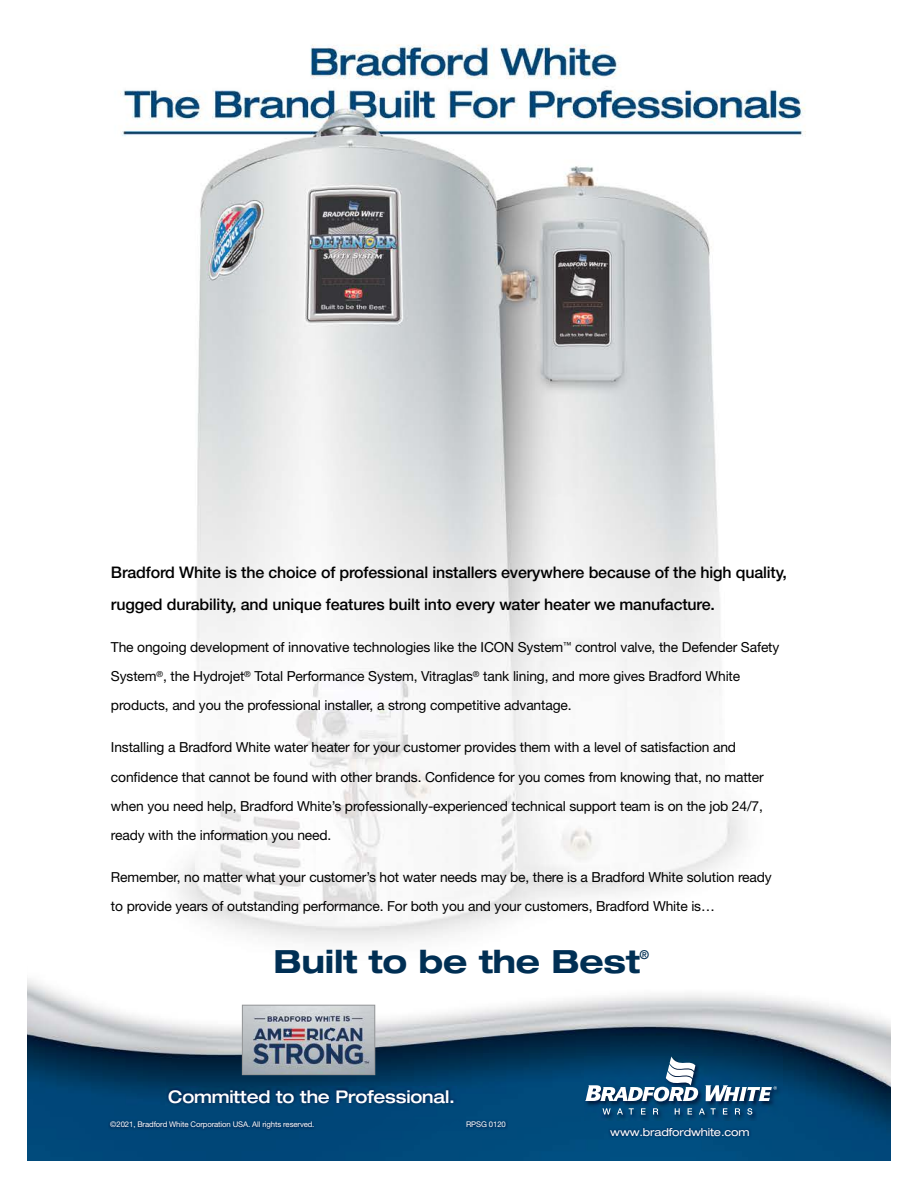
<style>
.page{position:relative;width:918px;height:1188px;background:#fff}
.page>*{position:absolute;margin:0;border:0;box-sizing:border-box;transform-origin:0 0}
.t1{font:700 expanded 31.95px "Helvetica Neue";letter-spacing:-.01em;color:#002f54}
.t2{font:500 expanded 17.4px "Helvetica Neue";letter-spacing:-.01em;color:#fff;scale:.95 1}
.t3{font:500 16.05px/32px "Helvetica Neue";letter-spacing:-.01em;color:#000}
.t4{font:13.8px/29.1px "Helvetica Neue";letter-spacing:-.01em;color:#000}
.t5{font:500 expanded 12.15px "Helvetica Neue";color:#002f54}
.t6{font:expanded 10.95px "Helvetica Neue";letter-spacing:-.015em;color:#fff}
.t7{font:7.8px "Helvetica Neue";letter-spacing:-.015em;color:#fff}
</style>
<div class="page">
<img style="left:27px;top:44px;width:864px;height:1117px">
<img style="left:584px;top:1056px;width:198px;height:64px">
<svg style="left:585px;top:1057px;width:113px;height:44px"></svg>
<svg style="left:705px;top:1085px;width:72px;height:16px"></svg>
<svg style="left:603px;top:1108px;width:8px;height:7px"></svg>
<svg style="left:617px;top:1108px;width:6px;height:7px"></svg>
<svg style="left:629px;top:1108px;width:5px;height:7px"></svg>
<svg style="left:641px;top:1108px;width:5px;height:7px"></svg>
<svg style="left:653px;top:1108px;width:5px;height:7px"></svg>
<svg style="left:675px;top:1108px;width:5px;height:7px"></svg>
<svg style="left:688px;top:1108px;width:4px;height:7px"></svg>
<svg style="left:699px;top:1108px;width:6px;height:7px"></svg>
<svg style="left:711px;top:1108px;width:5px;height:7px"></svg>
<svg style="left:723px;top:1108px;width:4px;height:7px"></svg>
<svg style="left:735px;top:1108px;width:5px;height:7px"></svg>
<svg style="left:747px;top:1108px;width:5px;height:7px"></svg>
<img style="left:608px;top:1126px;width:143px;height:13px">
<img style="left:166px;top:1087px;width:290px;height:19px">
<img style="left:108px;top:1120px;width:400px;height:11px">
<img style="left:244px;top:1007px;width:129px;height:66px">
<div style="left:242px;top:1005px;width:133px;height:70px;border:1px solid #939597"></div>
<p class="t3" style="left:111px;top:556px;width:677px">Bradford White is the choice of professional installers everywhere because of the high quality, rugged durability, and unique features built into every water heater we manufacture.</p>
<p class="t4" style="left:111px;top:632px;width:670px">The ongoing development of innovative technologies like the ICON System<sup>™</sup> control valve, the Defender Safety<br>System<sup>®</sup>, the Hydrojet<sup>®</sup> Total Performance System, Vitraglas<sup>®</sup> tank lining, and more gives Bradford White products, and you the professional installer, a strong competitive advantage.</p>
<p class="t4" style="left:111px;top:733px;width:654px">Installing a Bradford White water heater for your customer provides them with a level of satisfaction and confidence that cannot be found with other brands. Confidence for you comes from knowing that, no matter when you need help, Bradford White’s professionally-experienced technical support team is on the job 24/7, ready with the information you need.</p>
<p class="t4" style="left:111px;top:862px;width:662px">Remember, no matter what your customer’s hot water needs may be, there is a Bradford White solution ready to provide years of outstanding performance. For both you and your customers, Bradford White is…</p>
<h1 class="t1" style="left:273px;top:941px;width:368px">Built to be the Best</h1>
<p class="t5" style="left:640px;top:947px;width:11px">®</p>
<p class="t2" style="left:168px;top:1086px;width:304px">Committed to the Professional.</p>
<p class="t7" style="left:110px;top:1120px;width:206px">©2021, Bradford White Corporation USA. All rights reserved.</p>
<p class="t7" style="left:466px;top:1120px;width:41px">RPSG 0120</p>
<p class="t6" style="left:610px;top:1126px;width:141px">www.bradfordwhite.com</p>
</div>
